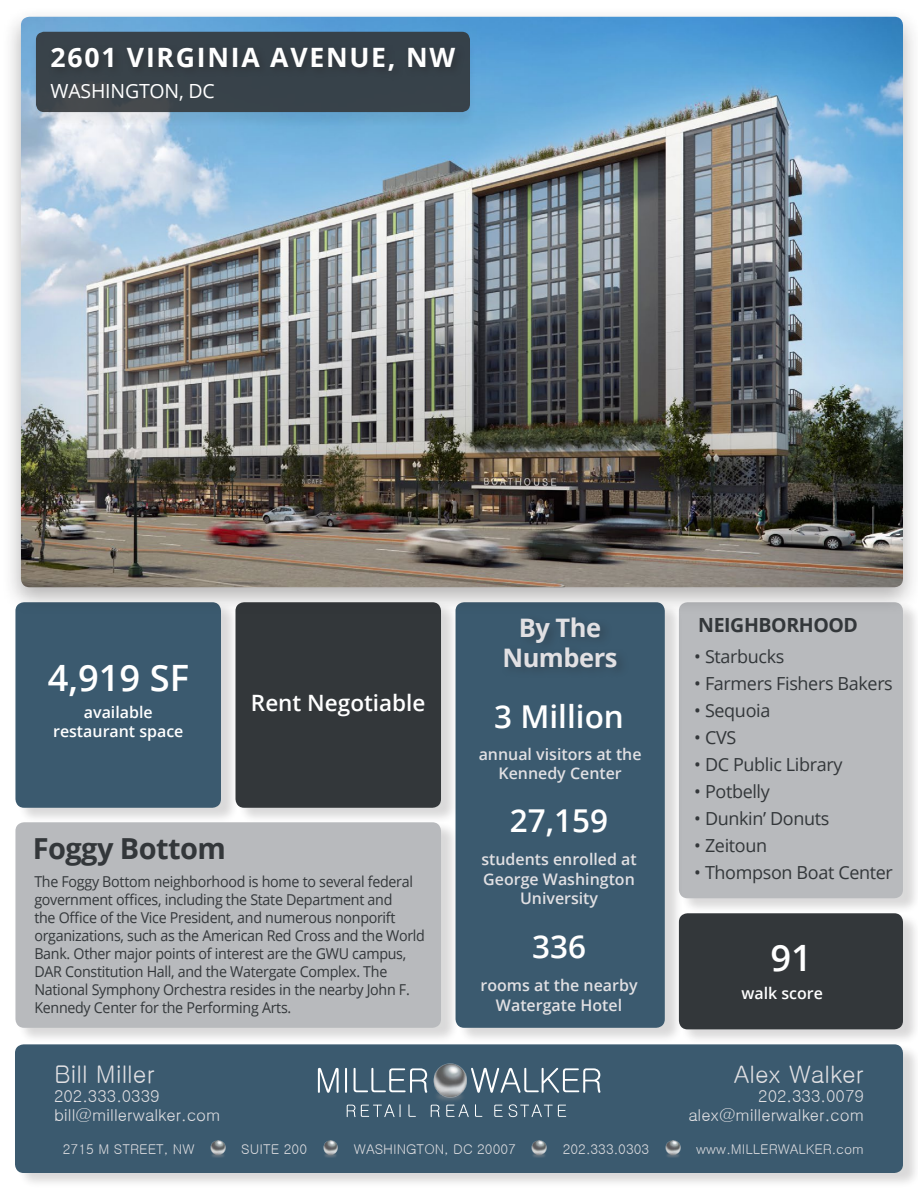
<style>
.page{position:relative;width:918px;height:1188px;background:#fff}
.page>*{position:absolute;margin:0;border:0;box-sizing:border-box;transform-origin:0 0}
.t1{font:600 36.3px "Open Sans";color:#fff}
.t2{font:600 31.5px "Open Sans";color:#fff}
.t3{font:700 28.95px "Open Sans";letter-spacing:-.02em;color:#33373a}
.t4{font:700 26.7px "Open Sans";letter-spacing:.065em;color:#fff}
.t5{font:700 25.5px/30.6px "Open Sans";letter-spacing:-.02em;color:#e1e0e3;text-align:center}
.t6{font:24.45px "Gulim";color:#e1e0e3}
.t7{font:24.3px "Gulim";color:#e1e0e3}
.t8{font:600 22.5px "Open Sans";color:#fff}
.t9{font:19.5px "Open Sans";letter-spacing:-.01em;color:#fff}
.t10{font:700 19.5px "Open Sans";letter-spacing:-.02em;color:#33373a}
.t11{font:18px "Open Sans";letter-spacing:-.02em;color:#33373a}
.t12{font:16.5px/18.8px "Gulim";color:#e1e0e3;text-align:right}
.t13{font:600 15.9px/19.2px "Open Sans";color:#e1e0e3;text-align:center}
.t14{font:600 15.9px/19.2px "Open Sans";color:#fff;text-align:center}
.t15{font:15px/18px "Open Sans";letter-spacing:-.02em;color:#33373a;scale:.95 1}
.t16{font:13.5px "Gulim";color:#e1e0e3}
</style>
<div class="page">
<div style="left:17px;top:601px;width:223px;height:223px;background:#231f20;opacity:.17"></div>
<div style="left:15px;top:602px;width:206px;height:206px;background:#3b5a6f;border-radius:9px"></div>
<div style="left:681px;top:601px;width:237px;height:313px;background:#231f20;opacity:.17"></div>
<div style="left:679px;top:602px;width:224px;height:296px;background:#b8babd;border-radius:9px"></div>
<div style="left:458px;top:602px;width:225px;height:442px;background:#231f20;opacity:.17"></div>
<div style="left:456px;top:602px;width:209px;height:426px;background:#3b5a6f;border-radius:9px"></div>
<div style="left:237px;top:601px;width:223px;height:223px;background:#231f20;opacity:.17"></div>
<div style="left:235px;top:602px;width:206px;height:206px;background:#33373a;border-radius:9px"></div>
<div style="left:681px;top:913px;width:237px;height:132px;background:#231f20;opacity:.17"></div>
<div style="left:679px;top:913px;width:224px;height:116px;background:#33373a;border-radius:9px"></div>
<div style="left:17px;top:821px;width:442px;height:223px;background:#231f20;opacity:.17"></div>
<div style="left:15px;top:822px;width:426px;height:206px;background:#b8babd;border-radius:9px"></div>
<div style="left:501px;top:613px;width:129px;height:66px;background:#39576b"></div>
<div style="left:17px;top:1044px;width:901px;height:144px;background:#231f20;opacity:.17"></div>
<div style="left:15px;top:1044px;width:888px;height:129px;background:#3b5a6f;border-radius:9px"></div>
<img style="left:210px;top:1140px;width:16px;height:17px">
<img style="left:323px;top:1140px;width:15px;height:17px">
<img style="left:531px;top:1140px;width:16px;height:17px">
<img style="left:665px;top:1140px;width:16px;height:17px">
<svg style="left:318px;top:1068px;width:21px;height:25px"></svg>
<svg style="left:345px;top:1068px;width:2px;height:25px"></svg>
<svg style="left:354px;top:1068px;width:52px;height:25px"></svg>
<svg style="left:492px;top:1068px;width:108px;height:25px"></svg>
<img style="left:410px;top:1067px;width:82px;height:50px">
<img style="left:423px;top:1063px;width:54px;height:37px">
<svg style="left:347px;top:1104px;width:54px;height:13px"></svg>
<svg style="left:408px;top:1104px;width:8px;height:13px"></svg>
<svg style="left:431px;top:1105px;width:9px;height:12px"></svg>
<svg style="left:446px;top:1104px;width:23px;height:13px"></svg>
<svg style="left:475px;top:1104px;width:7px;height:13px"></svg>
<svg style="left:494px;top:1105px;width:9px;height:12px"></svg>
<svg style="left:509px;top:1104px;width:57px;height:13px"></svg>
<div style="left:2px;top:6px;width:916px;height:610px;background:#231f20;opacity:.34"></div>
<img style="left:21px;top:17px;width:882px;height:570px">
<div style="left:28px;top:33px;width:450px;height:96px;background:#231f20;opacity:.08"></div>
<div style="left:36px;top:32px;width:434px;height:80px;background:linear-gradient(to right,#3e454b,#35414a);border-radius:8px"></div>
<div style="left:47px;top:43px;width:419px;height:38px;background:#353f46"></div>
<h3 class="t4" style="left:51px;top:39px;width:406px">2601 VIRGINIA AVENUE, NW</h3>
<h3 class="t9" style="left:51px;top:77px;width:166px">WASHINGTON, DC</h3>
<h1 class="t1" style="left:48px;top:653px;width:143px">4,919 SF</h1>
<p class="t14" style="left:53px;top:702px;width:132px">available restaurant space</p>
<h3 class="t8" style="left:251px;top:688px;width:176px">Rent Negotiable</h3>
<h3 class="t3" style="left:33px;top:829px;width:195px">Foggy Bottom</h3>
<p class="t15" style="left:34px;top:872px;width:413px">The Foggy Bottom neighborhood is home to several federal government offices, including the State Department and<br>the Office of the Vice President, and numerous nonporift organizations, such as the American Red Cross and the World Bank. Other major points of interest are the GWU campus, DAR Constitution Hall, and the Watergate Complex. The National Symphony Orchestra resides in the nearby John F.<br>Kennedy Center for the Performing Arts.</p>
<h3 class="t5" style="left:503px;top:612px;width:116px">By The<br>Numbers</h3>
<h2 class="t2" style="left:494px;top:695px;width:131px">3 Million</h2>
<p class="t13" style="left:479px;top:745px;width:164px">annual visitors at the<br>Kennedy Center</p>
<h2 class="t2" style="left:510px;top:799px;width:100px">27,159</h2>
<p class="t13" style="left:481px;top:850px;width:157px">students enrolled at<br>George Washington<br>University</p>
<h2 class="t2" style="left:532px;top:925px;width:55px">336</h2>
<p class="t13" style="left:481px;top:976px;width:159px">rooms at the nearby<br>Watergate Hotel</p>
<h3 class="t10" style="left:698px;top:611px;width:161px">NEIGHBORHOOD</h3>
<p class="t11" style="left:694px;top:644px;width:92px">• Starbucks</p>
<p class="t11" style="left:694px;top:671px;width:200px">• Farmers Fishers Bakers</p>
<p class="t11" style="left:694px;top:698px;width:78px">• Sequoia</p>
<p class="t11" style="left:694px;top:725px;width:43px">• CVS</p>
<p class="t11" style="left:694px;top:752px;width:150px">• DC Public Library</p>
<p class="t11" style="left:694px;top:779px;width:77px">• Potbelly</p>
<p class="t11" style="left:694px;top:806px;width:137px">• Dunkin’ Donuts</p>
<p class="t11" style="left:694px;top:833px;width:74px">• Zeitoun</p>
<p class="t11" style="left:694px;top:860px;width:200px">• Thompson Boat Center</p>
<h1 class="t1" style="left:770px;top:933px;width:43px">91</h1>
<p class="t14" style="left:741px;top:984px;width:83px">walk score</p>
<h3 class="t6" style="left:54px;top:1062px;width:102px">Bill Miller</h3>
<p class="t12" style="left:54px;top:1087px;width:168px;text-align:left">202.333.0339 bill@millerwalker.com</p>
<p class="t16" style="left:63px;top:1143px;width:133px">2715 M STREET, NW</p>
<p class="t16" style="left:241px;top:1143px;width:67px">SUITE 200</p>
<p class="t16" style="left:354px;top:1143px;width:164px">WASHINGTON, DC 20007</p>
<p class="t16" style="left:563px;top:1143px;width:88px">202.333.0303</p>
<p class="t16" style="left:696px;top:1143px;width:169px">www.MILLERWALKER.com</p>
<h3 class="t7" style="left:734px;top:1062px;width:131px">Alex Walker</h3>
<p class="t12" style="left:688px;top:1087px;width:177px">202.333.0079 alex@millerwalker.com</p>
</div>
